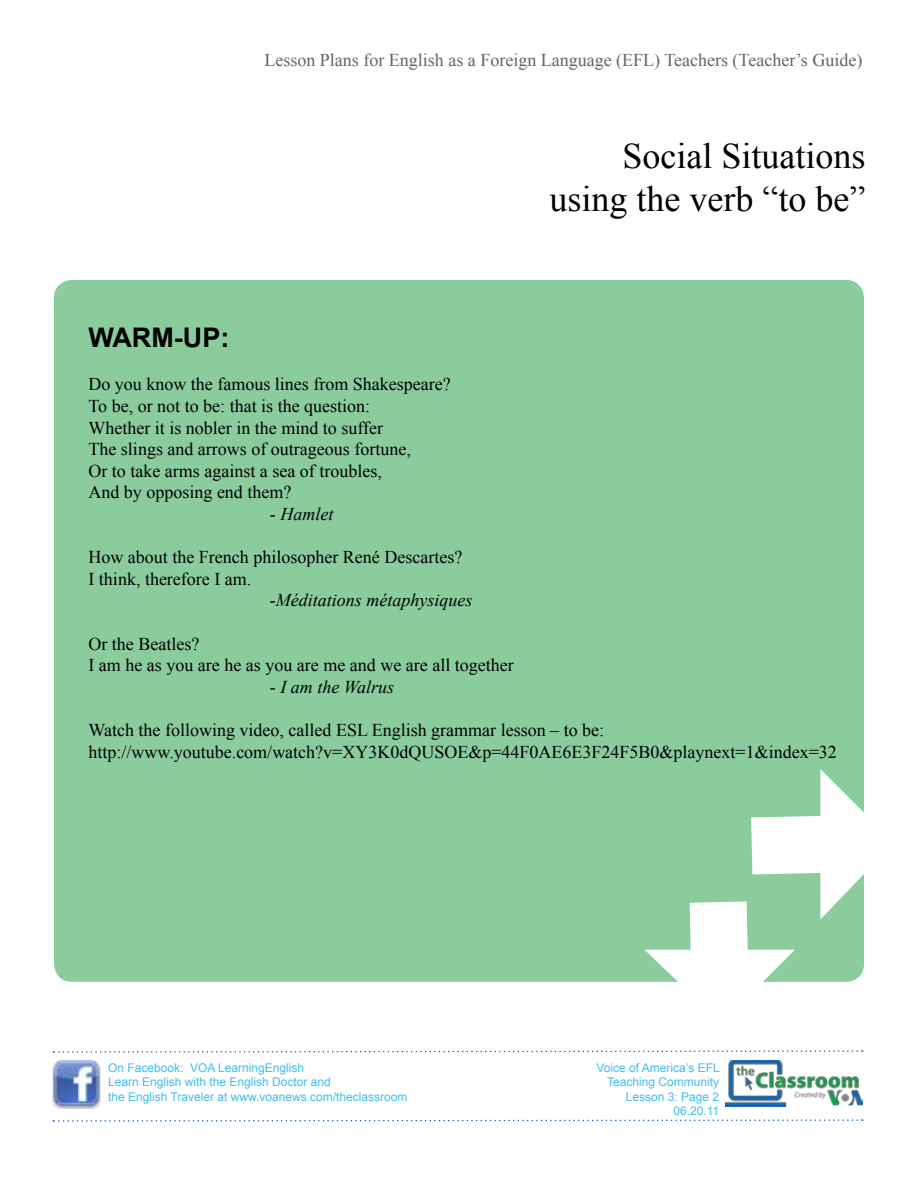
<style>
.page{position:relative;width:918px;height:1188px;background:#fff}
.page>*{position:absolute;margin:0;border:0;box-sizing:border-box;transform-origin:0 0}
.t1{font:36px/43.2px "Times New Roman";color:#000;text-align:right}
.t2{font:700 27px "Arial";color:#000}
.t3{font:18px/21.6px "Times New Roman";color:#000}
.t4{font:18px "Times New Roman";color:#636467}
.t5{font:italic 18px "Times New Roman";color:#000}
.t6{font:12px/14.4px "Arial";color:#42bdee;text-align:right}
</style>
<div class="page">
<img style="left:726px;top:1061px;width:136px;height:45px">
<svg style="left:53px;top:1050px;width:810px;height:3px"></svg>
<img style="left:52px;top:1060px;width:48px;height:48px">
<svg style="left:53px;top:1119px;width:810px;height:3px"></svg>
<div style="left:54px;top:280px;width:810px;height:702px;background:#8acc9c;border-radius:18px"></div>
<svg style="left:645px;top:769px;width:219px;height:213px"></svg>
<p class="t4" style="left:264px;top:48px;width:600px">Lesson Plans for English as a Foreign Language (EFL) Teachers (Teacher’s Guide)</p>
<h1 class="t1" style="left:550px;top:133px;width:317px">Social Situations using the verb “to be”</h1>
<h2 class="t2" style="left:88px;top:320px;width:142px">WARM-UP:</h2>
<p class="t3" style="left:88px;top:373px;width:364px">Do you know the famous lines from Shakespeare?<br>To be, or not to be: that is the question:<br>Whether it is nobler in the mind to suffer<br>The slings and arrows of outrageous fortune,<br>Or to take arms against a sea of troubles,<br>And by opposing end them?</p>
<p class="t5" style="left:270px;top:501px;width:65px">- Hamlet</p>
<p class="t3" style="left:88px;top:546px;width:375px">How about the French philosopher René Descartes?<br>I think, therefore I am.</p>
<p class="t5" style="left:270px;top:588px;width:204px">-Méditations métaphysiques</p>
<p class="t3" style="left:88px;top:632px;width:427px">Or the Beatles?<br>I am he as you are he as you are me and we are all together</p>
<p class="t5" style="left:270px;top:674px;width:126px">- I am the Walrus</p>
<p class="t3" style="left:88px;top:719px;width:750px">Watch the following video, called ESL English grammar lesson – to be: http://www.youtube.com/watch?v=XY3K0dQUSOE&amp;p=44F0AE6E3F24F5B0&amp;playnext=1&amp;index=32</p>
<p class="t6" style="left:108px;top:1060px;width:301px;text-align:left">On Facebook: VOA LearningEnglish<br>Learn English with the English Doctor and<br>the English Traveler at www.voanews.com/theclassroom</p>
<p class="t6" style="left:597px;top:1060px;width:125px">Voice of America’s EFL<br>Teaching Community<br>Lesson 3: Page 2<br>06.20.11</p>
</div>
